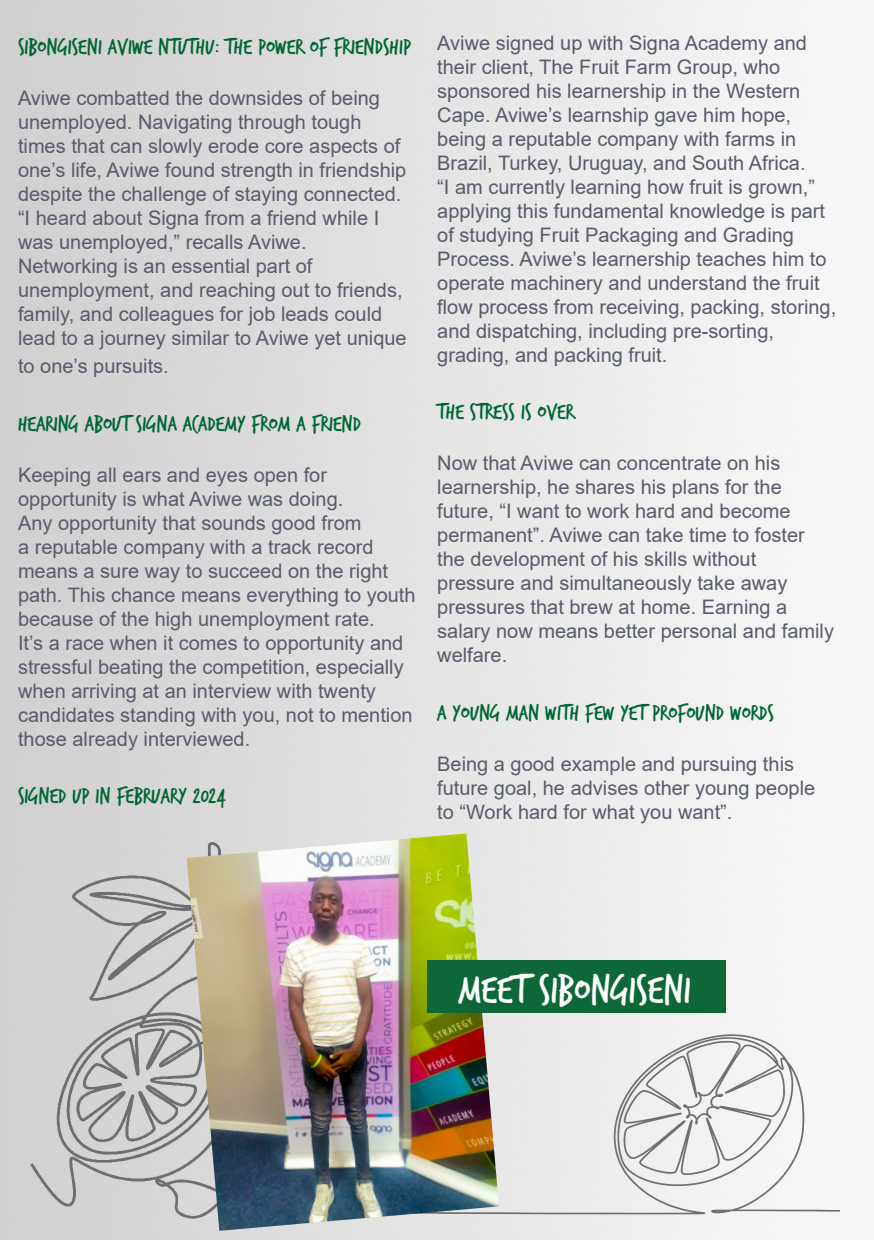
<style>
.page{position:relative;width:874px;height:1240px;background:#fff}
.page>*{position:absolute;margin:0;border:0;box-sizing:border-box;transform-origin:0 0}
.t1{font:42.5px "Trash Hand";color:#fafcfb}
.t2{font:23.5px "Trash Hand";color:#006636}
.t3{font:20px/24px "Arial";color:#585c6b}
</style>
<div class="page">
<img style="left:0;top:0;width:808px;height:1240px">
<img style="left:499px;top:1032px;width:342px;height:188px">
<img style="left:18px;top:825px;width:419px;height:398px">
<img style="left:187px;top:833px;width:312px;height:398px">
<div style="left:428px;top:961px;width:298px;height:52px;background:#0d6737"></div>
<p class="t2" style="left:18px;top:35px;width:395px">SIBONGISENI AVIWE NTUTHU: THE POWER OF FRIENDSHIP</p>
<p class="t3" style="left:18px;top:86px;width:390px">Aviwe combatted the downsides of being unemployed. Navigating through tough times that can slowly erode core aspects of one’s life, Aviwe found strength in friendship despite the challenge of staying connected. “I heard about Signa from a friend while I was unemployed,” recalls Aviwe.</p>
<p class="t3" style="left:18px;top:254px;width:390px">Networking is an essential part of unemployment, and reaching out to friends, family, and colleagues for job leads could lead to a journey similar to Aviwe yet unique</p>
<p class="t3" style="left:18px;top:354px;width:152px">to one’s pursuits.</p>
<p class="t2" style="left:18px;top:412px;width:345px">HEARING ABOUT SIGNA ACADEMY FROM A FRIEND</p>
<p class="t3" style="left:18px;top:463px;width:399px">Keeping all ears and eyes open for opportunity is what Aviwe was doing.<br>Any opportunity that sounds good from<br>a reputable company with a track record means a sure way to succeed on the right path. This chance means everything to youth because of the high unemployment rate.<br>It’s a race when it comes to opportunity and stressful beating the competition, especially when arriving at an interview with twenty candidates standing with you, not to mention those already interviewed.</p>
<p class="t2" style="left:18px;top:784px;width:209px">SIGNED UP IN FEBRUARY 2024</p>
<p class="t3" style="left:437px;top:30px;width:401px">Aviwe signed up with Signa Academy and their client, The Fruit Farm Group, who sponsored his learnership in the Western Cape. Aviwe’s learnship gave him hope, being a reputable company with farms in Brazil, Turkey, Uruguay, and South Africa.<br>“I am currently learning how fruit is grown,” applying this fundamental knowledge is part of studying Fruit Packaging and Grading Process. Aviwe’s learnership teaches him to operate machinery and understand the fruit flow process from receiving, packing, storing, and dispatching, including pre-sorting, grading, and packing fruit.</p>
<p class="t2" style="left:437px;top:400px;width:139px">THE STRESS IS OVER</p>
<p class="t3" style="left:437px;top:451px;width:398px">Now that Aviwe can concentrate on his learnership, he shares his plans for the future, “I want to work hard and become permanent”. Aviwe can take time to foster the development of his skills without pressure and simultaneously take away pressures that brew at home. Earning a salary now means better personal and family welfare.</p>
<p class="t2" style="left:437px;top:701px;width:338px">A YOUNG MAN WITH FEW YET PROFOUND WORDS</p>
<p class="t3" style="left:437px;top:752px;width:379px">Being a good example and pursuing this future goal, he advises other young people to “Work hard for what you want”.</p>
<p class="t1" style="left:458px;top:969px;width:234px">MEET SIBONGISENI</p>
</div>
